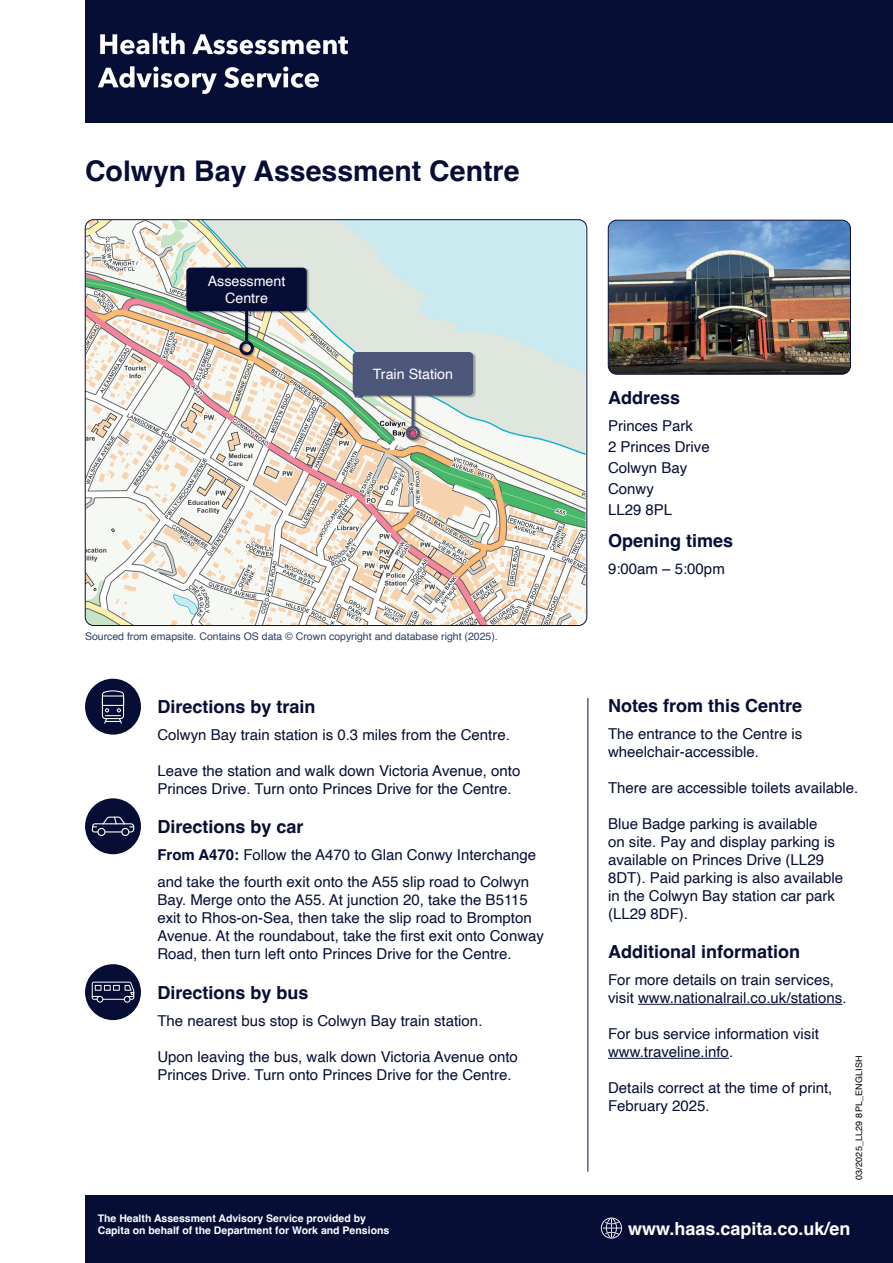
<style>
.page{position:relative;width:893px;height:1263px;background:#fff}
.page>*{position:absolute;margin:0;border:0;box-sizing:border-box;transform-origin:0 0}
.t1{font:700 28.5px "Helvetica";color:#070e35}
.t2{font:700 18px "Helvetica";color:#070e35}
.t3{font:700 18px "Helvetica";color:#fff}
.t4{font:15px/18px "Helvetica";color:#070e35}
.t5{font:14.25px/16.5px "Helvetica";color:#fff;text-align:center}
.t6{font:700 10.5px/12.6px "Helvetica";color:#fff}
.t7{font:10.5px "Helvetica";color:#2d3d66}
.t8{font:9px "Helvetica";letter-spacing:.02em;color:#000001}
.s1{font-weight:700}
</style>
<div class="page">
<div style="left:85px;top:0;width:808px;height:123px;background:#070e35"></div>
<img style="left:98px;top:33px;width:250px;height:61px">
<img style="left:608px;top:220px;width:242px;height:154px">
<div style="left:608px;top:220px;width:243px;height:154px;border:1px solid #070e35;border-radius:9px"></div>
<div style="left:85px;top:679px;width:56px;height:56px;background:#070e35;border-radius:50%"></div>
<svg style="left:102px;top:690px;width:22px;height:34px"></svg>
<div style="left:85px;top:798px;width:56px;height:56px;background:#070e35;border-radius:50%"></div>
<svg style="left:92px;top:816px;width:42px;height:20px"></svg>
<div style="left:85px;top:964px;width:56px;height:56px;background:#070e35;border-radius:50%"></div>
<svg style="left:92px;top:982px;width:42px;height:21px"></svg>
<hr style="left:588px;top:698px;width:1px;height:473px;background:#070e35">
<hr style="left:638px;top:1004px;width:204px;height:1px;background:#070e35">
<hr style="left:608px;top:1058px;width:121px;height:1px;background:#070e35">
<div style="left:85px;top:1195px;width:808px;height:68px;background:#070e35"></div>
<svg style="left:601px;top:1217px;width:21px;height:21px"></svg>
<img style="left:85px;top:220px;width:501px;height:405px">
<img style="left:187px;top:268px;width:122px;height:89px">
<div style="left:186px;top:268px;width:121px;height:43px;background:#070e35;border-radius:4px"></div>
<hr style="left:245px;top:308px;width:3px;height:34px;background:#070e35">
<div style="left:239px;top:341px;width:15px;height:14px;border:3px solid #070e35;border-radius:50%"></div>
<img style="left:353px;top:352px;width:123px;height:90px">
<div style="left:353px;top:352px;width:120px;height:44px;background:#4c5678;border-radius:4px"></div>
<hr style="left:411px;top:392px;width:3px;height:35px;background:#4c5678">
<div style="left:406px;top:426px;width:14px;height:14px;border:3px solid #4c5678;border-radius:50%"></div>
<h1 class="t1" style="left:85px;top:154px;width:436px">Colwyn Bay Assessment Centre</h1>
<p class="t5" style="left:208px;top:274px;width:79px">Assessment<br>Centre</p>
<p class="t5" style="left:373px;top:366px;width:82px">Train Station</p>
<p class="t7" style="left:85px;top:628px;width:414px">Sourced from emapsite. Contains OS data © Crown copyright and database right (2025).</p>
<p class="t2" style="left:157px;top:695px;width:160px">Directions by train</p>
<p class="t4" style="left:157px;top:726px;width:354px">Colwyn Bay train station is 0.3 miles from the Centre.</p>
<p class="t4" style="left:157px;top:762px;width:365px">Leave the station and walk down Victoria Avenue, onto<br>Princes Drive. Turn onto Princes Drive for the Centre.</p>
<p class="t2" style="left:157px;top:816px;width:148px">Directions by car</p>
<p class="t4" style="left:157px;top:842px;width:380px;line-height:27px"><span class="s1">From A470:</span> Follow the A470 to Glan Conwy Interchange and take the fourth exit onto the A55 slip road to Colwyn</p>
<p class="t4" style="left:157px;top:891px;width:388px">Bay. Merge onto the A55. At junction 20, take the B5115 exit to Rhos-on-Sea, then take the slip road to Brompton Avenue. At the roundabout, take the first exit onto Conway Road, then turn left onto Princes Drive for the Centre.</p>
<p class="t2" style="left:157px;top:981px;width:153px">Directions by bus</p>
<p class="t4" style="left:157px;top:1012px;width:327px">The nearest bus stop is Colwyn Bay train station.</p>
<p class="t4" style="left:157px;top:1048px;width:362px">Upon leaving the bus, walk down Victoria Avenue onto<br>Princes Drive. Turn onto Princes Drive for the Centre.</p>
<p class="t6" style="left:98px;top:1213px;width:293px">The Health Assessment Advisory Service provided by<br>Capita on behalf of the Department for Work and Pensions</p>
<p class="t2" style="left:608px;top:387px;width:74px">Address</p>
<p class="t4" style="left:608px;top:416px;width:103px;line-height:21px">Princes Park<br>2 Princes Drive<br>Colwyn Bay<br>Conwy<br>LL29 8PL</p>
<p class="t2" style="left:608px;top:529px;width:127px">Opening times</p>
<p class="t4" style="left:608px;top:560px;width:118px">9:00am – 5:00pm</p>
<p class="t2" style="left:608px;top:694px;width:196px">Notes from this Centre</p>
<p class="t4" style="left:608px;top:725px;width:196px">The entrance to the Centre is wheelchair-accessible.</p>
<p class="t4" style="left:608px;top:779px;width:252px">There are accessible toilets available.</p>
<p class="t4" style="left:608px;top:815px;width:237px">Blue Badge parking is available<br>on site. Pay and display parking is available on Princes Drive (LL29<br>8DT). Paid parking is also available in the Colwyn Bay station car park (LL29 8DF).</p>
<p class="t2" style="left:608px;top:941px;width:194px">Additional information</p>
<p class="t4" style="left:608px;top:971px;width:240px">For more details on train services, visit www.nationalrail.co.uk/stations.</p>
<p class="t4" style="left:608px;top:1025px;width:212px">For bus service information visit www.traveline.info.</p>
<p class="t4" style="left:608px;top:1079px;width:226px">Details correct at the time of print,<br>February 2025.</p>
<p class="t8" style="left:852px;top:1180px;width:126px;rotate:-90deg">03/2025_LL29 8PL_ENGLISH</p>
<p class="t3" style="left:628px;top:1217px;width:224px">www.haas.capita.co.uk/en</p>
</div>
